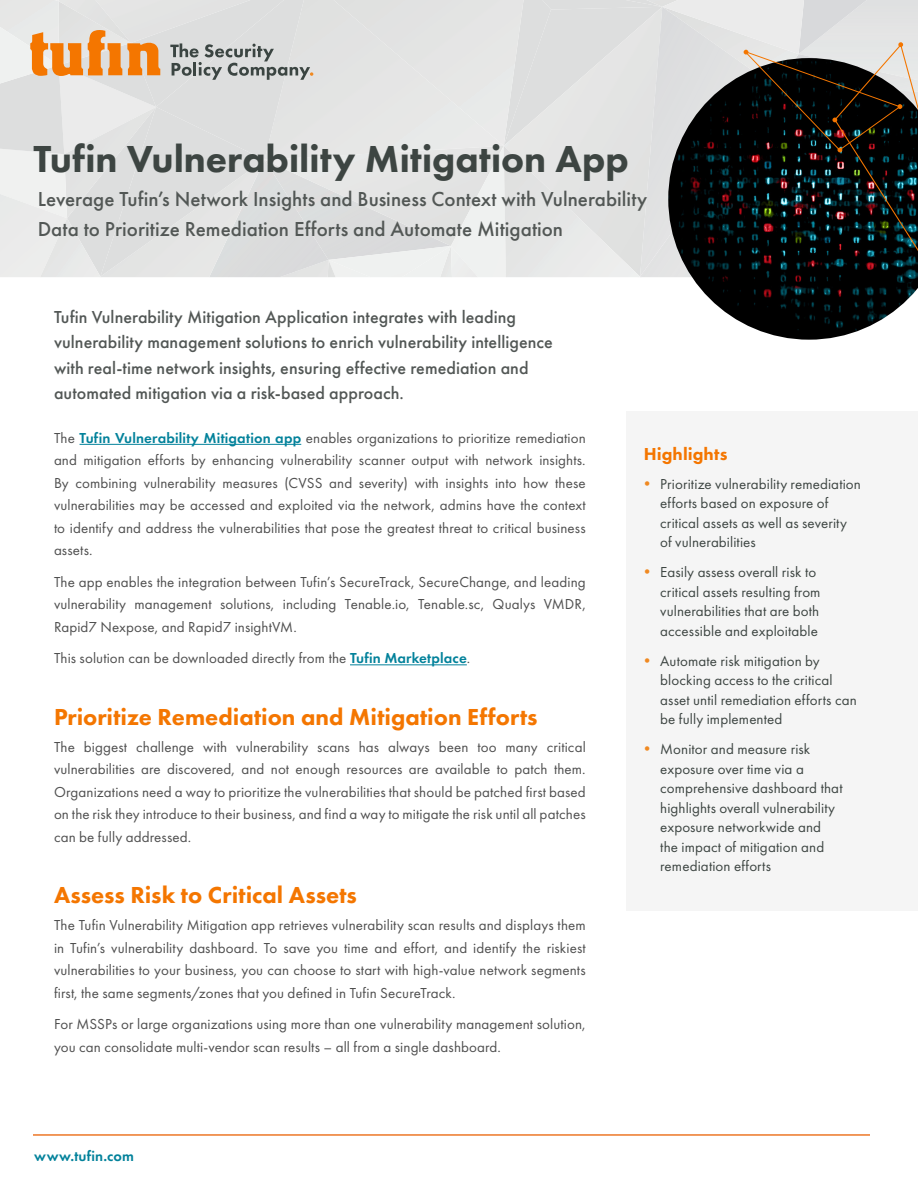
<style>
.page{position:relative;width:918px;height:1188px;background:#fff}
.page>*{position:absolute;margin:0;border:0;box-sizing:border-box;transform-origin:0 0}
.main_title{font:800 39px "Futura PT";color:#3d4542}
.subhead_1{font:800 24px "Futura PT";color:#f47600}
.intro_para{font:500 21px/30px "Futura PT";color:#525755}
.intro_para-2{font:500 18px/25.5px "Futura PT";letter-spacing:.005em;color:#525755}
.subhead_2{font:800 18px "Futura PT";letter-spacing:.005em;color:#f47600}
.body_copy{font:15px/22.5px "Futura PT";letter-spacing:.01em;color:#4f4f4f;text-align:justify}
.t1{font:15px/19.5px "Futura PT";letter-spacing:.01em;color:#3d4542}
.t2{font:600 15px "Futura PT";letter-spacing:.015em;color:#03829b}
.s1{font-weight:600;color:#03829b}
</style>
<div class="page">
<hr style="left:33px;top:1134px;width:837px;height:2px;background:#ec7727">
<img style="left:692px;top:278px;width:226px;height:62px">
<svg style="left:0;top:0;width:918px;height:278px;background:#b9b9b7"></svg>
<hr style="left:80px;top:444px;width:221px;height:1px;background:#03829b">
<hr style="left:350px;top:664px;width:117px;height:1px;background:#03829b">
<div style="left:626px;top:411px;width:292px;height:500px;background:#f5f5f5"></div>
<p class="main_title" style="left:34px;top:134px;width:597px">Tufin Vulnerability Mitigation App</p>
<p class="intro_para" style="left:38px;top:184px;width:611px">Leverage Tufin’s Network Insights and Business Context with Vulnerability<br>Data to Prioritize Remediation Efforts and Automate Mitigation</p>
<p class="intro_para-2" style="left:54px;top:304px;width:500px">Tufin Vulnerability Mitigation Application integrates with leading vulnerability management solutions to enrich vulnerability intelligence with real-time network insights, ensuring effective remediation and automated mitigation via a risk-based approach.</p>
<p class="body_copy" style="left:54px;top:427px;width:533px">The <span class="s1">Tufin Vulnerability Mitigation app</span> enables organizations to prioritize remediation and mitigation efforts by enhancing vulnerability scanner output with network insights.<br>By combining vulnerability measures (CVSS and severity) with insights into how these vulnerabilities may be accessed and exploited via the network, admins have the context to identify and address the vulnerabilities that pose the greatest threat to critical business assets.</p>
<p class="body_copy" style="left:54px;top:571px;width:533px">The app enables the integration between Tufin’s SecureTrack, SecureChange, and leading vulnerability management solutions, including Tenable.io, Tenable.sc, Qualys VMDR, Rapid7 Nexpose, and Rapid7 insightVM.</p>
<p class="body_copy" style="left:54px;top:647px;width:418px">This solution can be downloaded directly from the <span class="s1">Tufin Marketplace</span>.</p>
<p class="subhead_1" style="left:54px;top:702px;width:485px">Prioritize Remediation and Mitigation Efforts</p>
<p class="body_copy" style="left:54px;top:736px;width:533px">The biggest challenge with vulnerability scans has always been too many critical vulnerabilities are discovered, and not enough resources are available to patch them.<br>Organizations need a way to prioritize the vulnerabilities that should be patched first based on the risk they introduce to their business, and find a way to mitigate the risk until all patches can be fully addressed.</p>
<p class="subhead_1" style="left:54px;top:880px;width:304px">Assess Risk to Critical Assets</p>
<p class="body_copy" style="left:54px;top:914px;width:533px">The Tufin Vulnerability Mitigation app retrieves vulnerability scan results and displays them in Tufin’s vulnerability dashboard. To save you time and effort, and identify the riskiest vulnerabilities to your business, you can choose to start with high-value network segments first, the same segments/zones that you defined in Tufin SecureTrack.</p>
<p class="body_copy" style="left:54px;top:1013px;width:533px">For MSSPs or large organizations using more than one vulnerability management solution, you can consolidate multi-vendor scan results – all from a single dashboard.</p>
<p class="t2" style="left:34px;top:1147px;width:101px">www.tufin.com</p>
<p class="subhead_2" style="left:644px;top:443px;width:85px">Highlights</p>
<p class="t1" style="left:660px;top:474px;width:202px">Prioritize vulnerability remediation efforts based on exposure of critical assets as well as severity of vulnerabilities</p>
<p class="t1" style="left:660px;top:562px;width:162px">Easily assess overall risk to critical assets resulting from vulnerabilities that are both accessible and exploitable</p>
<p class="t1" style="left:660px;top:651px;width:198px">Automate risk mitigation by blocking access to the critical asset until remediation efforts can be fully implemented</p>
<p class="t1" style="left:660px;top:739px;width:184px">Monitor and measure risk exposure over time via a comprehensive dashboard that highlights overall vulnerability exposure networkwide and the impact of mitigation and remediation efforts</p>
</div>
